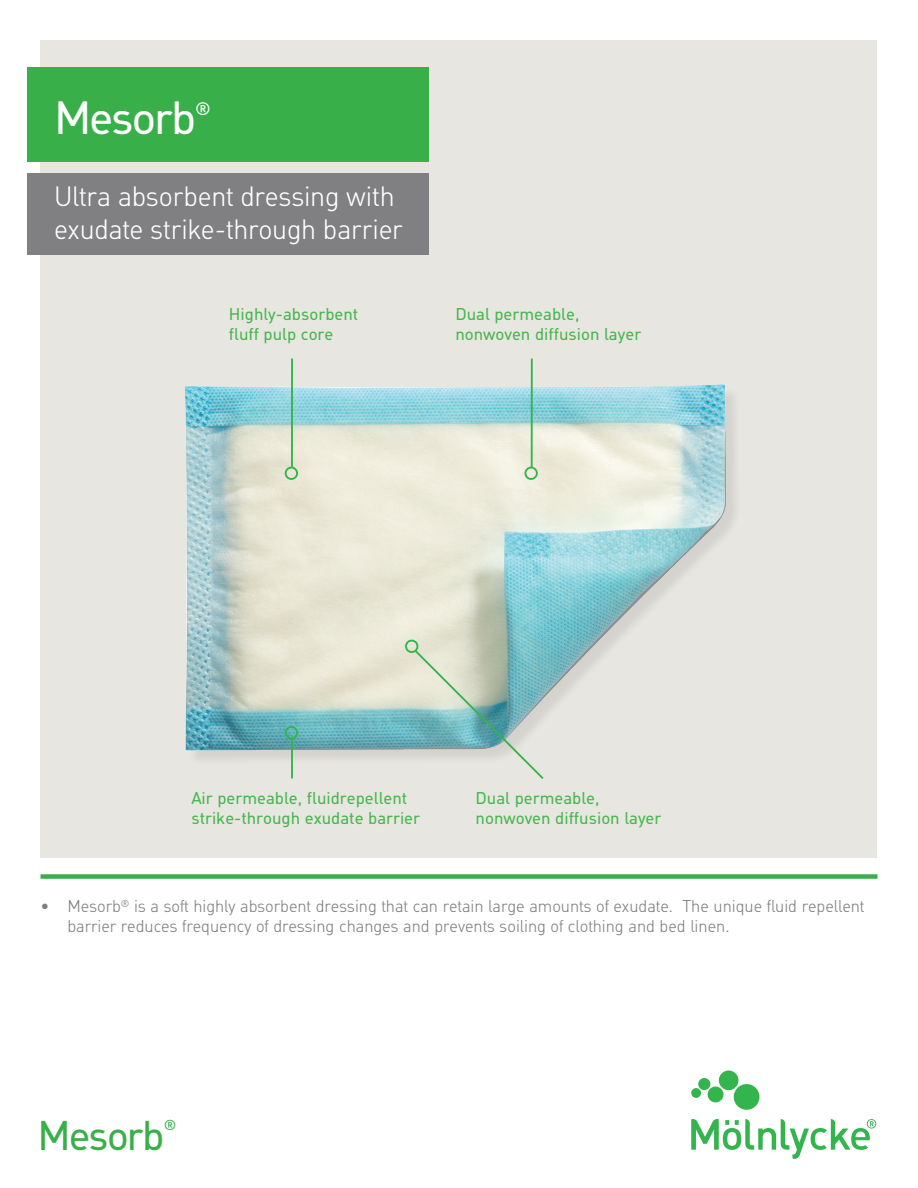
<style>
.page{position:relative;width:918px;height:1188px;background:#fff}
.page>*{position:absolute;margin:0;border:0;box-sizing:border-box;transform-origin:0 0}
.t1{font:45px "MHC Din";letter-spacing:-.05em;color:#fff}
.t2{font:40.05px "MHC Din";letter-spacing:-.05em;color:#39af49}
.t3{font:300 27px/32.4px "MHC Din";letter-spacing:-.005em;color:#fff}
.t4{font:17.55px "MHC Din";color:#fff}
.t5{font:300 16.5px/19.5px "MHC Din";color:#808083}
.Bröd{font:16.5px "MHC Din";color:#44b74c}
.t6{font:14.1px "MHC Din";color:#39af49}
</style>
<div class="page">
<div style="left:40px;top:40px;width:838px;height:818px;background:#e8e6e1"></div>
<div style="left:27px;top:68px;width:401px;height:94px;background:#39af49"></div>
<div style="left:27px;top:174px;width:401px;height:81px;background:#808083"></div>
<div style="left:40px;top:874px;width:838px;height:5px;background:#39af49"></div>
<svg style="left:691px;top:1071px;width:185px;height:88px"></svg>
<img style="left:185px;top:371px;width:550px;height:388px">
<div style="left:284px;top:466px;width:14px;height:14px;border:2px solid #34b44d;border-radius:50%"></div>
<hr style="left:291px;top:359px;width:2px;height:109px;background:#34b44d">
<div style="left:524px;top:466px;width:14px;height:14px;border:2px solid #34b44d;border-radius:50%"></div>
<hr style="left:531px;top:359px;width:2px;height:109px;background:#34b44d">
<div style="left:284px;top:726px;width:14px;height:14px;border:2px solid #34b44d;border-radius:50%"></div>
<hr style="left:291px;top:738px;width:2px;height:40px;background:#34b44d">
<svg style="left:403px;top:638px;width:143px;height:141px"></svg>
<p class="t1" style="left:54px;top:91px;width:144px">Mesorb</p>
<p class="t4" style="left:195px;top:98px;width:17px">®</p>
<p class="t3" style="left:54px;top:181px;width:350px">Ultra absorbent dressing with exudate strike-through barrier</p>
<p class="Bröd" style="left:229px;top:305px;width:131px">Highly-absorbent</p>
<p class="Bröd" style="left:229px;top:324px;width:106px">fluff pulp core</p>
<p class="Bröd" style="left:455px;top:305px;width:126px">Dual permeable,</p>
<p class="Bröd" style="left:455px;top:324px;width:187px">nonwoven diffusion layer</p>
<p class="Bröd" style="left:191px;top:789px;width:217px">Air permeable, fluidrepellent</p>
<p class="Bröd" style="left:191px;top:809px;width:230px">strike-through exudate barrier</p>
<p class="Bröd" style="left:476px;top:789px;width:126px">Dual permeable,</p>
<p class="Bröd" style="left:476px;top:809px;width:187px">nonwoven diffusion layer</p>
<p class="t5" style="left:68px;top:897px;width:798px;text-indent:-27px">• Mesorb<sup>®</sup> is a soft highly absorbent dressing that can retain large amounts of exudate. The unique fluid repellent barrier reduces frequency of dressing changes and prevents soiling of clothing and bed linen.</p>
<p class="t2" style="left:38px;top:1112px;width:129px">Mesorb</p>
<p class="t6" style="left:164px;top:1117px;width:14px">®</p>
</div>
